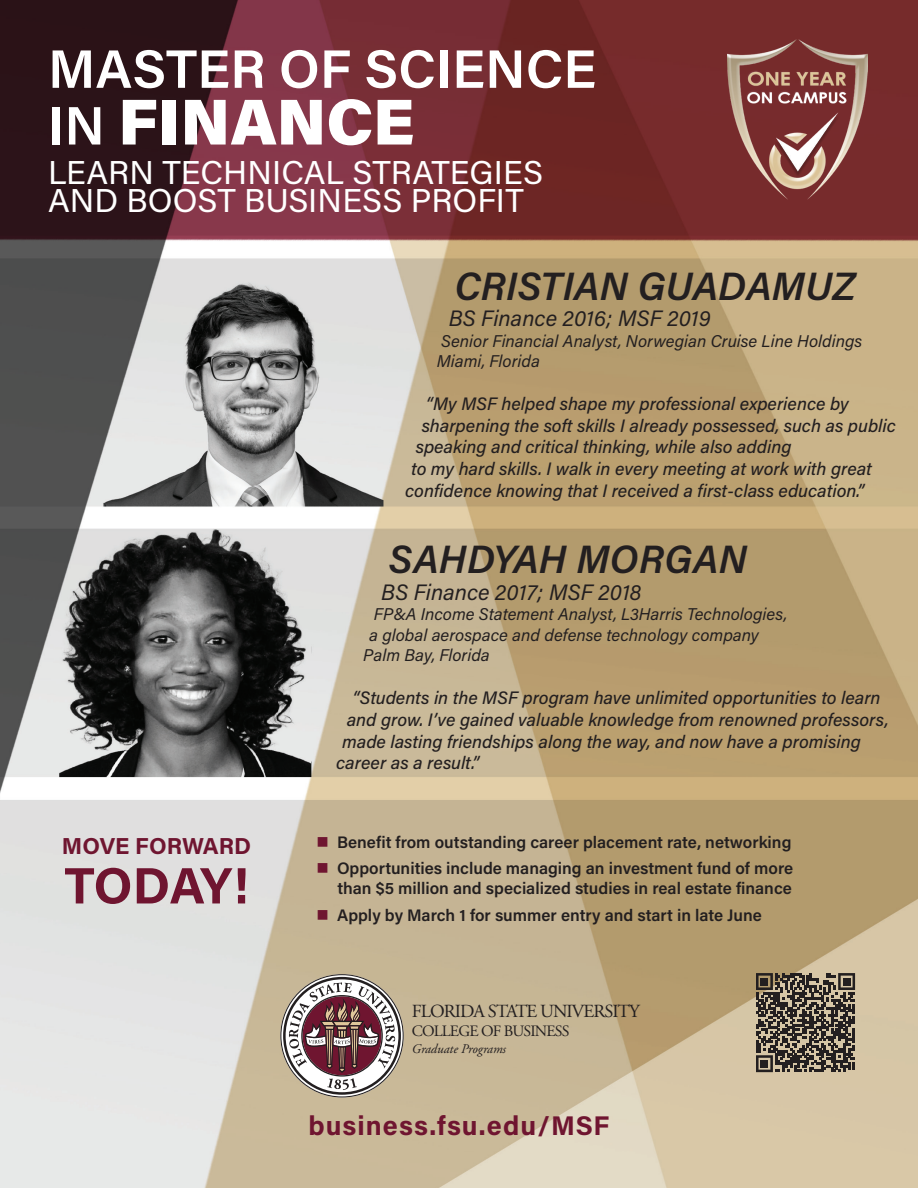
<style>
.page{position:relative;width:918px;height:1188px;background:#fff}
.page>*{position:absolute;margin:0;border:0;box-sizing:border-box;transform-origin:0 0}
.t1{font:900 64.8px "Acumin Pro";color:#fff}
.t2{font:600 54px "Acumin Pro";color:#fff}
.t3{font:700 51.15px "Acumin Pro";letter-spacing:-.015em;color:#6f1530}
.t4{font:italic 600 39.45px "Acumin Pro";letter-spacing:.005em;color:#231f20}
.t5{font:33px/28.5px "Acumin Pro";color:#fff}
.t6{font:700 27px "Acumin Pro";letter-spacing:.04em;color:#6f1530}
.t7{font:700 23.1px "Acumin Pro";color:#6f1530}
.t8{font:italic 22.2px "Acumin Pro";letter-spacing:.005em;color:#231f20}
.t9{font:18.45px "Adobe Garamond Pro";letter-spacing:-.05em;color:#231f20}
.t10{font:italic 500 18px "Acumin Pro";color:#231f20}
.t11{font:italic 16.95px/20.4px "Acumin Pro";color:#231f20}
.t12{font:600 16.65px/20px "Acumin Pro";color:#231f20;text-align:right}
.t13{font:15.9px "Adobe Garamond Pro";letter-spacing:-.05em;color:#231f20}
.t14{font:italic 13.2px "Adobe Garamond Pro";color:#231f20}
.s1{font-weight:600;font-size:54px}
.s2{color:#6f1530}
</style>
<div class="page">
<img style="left:0;top:0;width:918px;height:1188px">
<img style="left:728px;top:40px;width:139px;height:159px">
<svg style="left:280px;top:974px;width:124px;height:123px"></svg>
<svg style="left:756px;top:973px;width:99px;height:99px;background:#685f53"></svg>
<div style="left:761px;top:978px;width:7px;height:7px;background:#231f20"></div>
<div style="left:843px;top:978px;width:7px;height:7px;background:#231f20"></div>
<div style="left:761px;top:1060px;width:7px;height:7px;background:#231f20"></div>
<h2 class="t2" style="left:48px;top:31px;width:550px">MASTER OF SCIENCE</h2>
<h1 class="t1" style="left:48px;top:76px;width:368px"><span class="s1">IN</span> FINANCE</h1>
<h3 class="t5" style="left:48px;top:156px;width:497px">LEARN TECHNICAL STRATEGIES<br>AND BOOST BUSINESS PROFIT</h3>
<h3 class="t4" style="left:455px;top:258px;width:402px">CRISTIAN GUADAMUZ</h3>
<p class="t8" style="left:449px;top:303px;width:263px">BS Finance 2016; MSF 2019</p>
<p class="t11" style="left:437px;top:330px;width:427px">Senior Financial Analyst, Norwegian Cruise Line Holdings<br>Miami, Florida</p>
<p class="t10" style="left:426px;top:391px;width:424px">“My MSF helped shape my professional experience by</p>
<p class="t10" style="left:422px;top:413px;width:476px">sharpening the soft skills I already possessed, such as public</p>
<p class="t10" style="left:416px;top:435px;width:377px">speaking and critical thinking, while also adding</p>
<p class="t10" style="left:411px;top:456px;width:462px">to my hard skills. I walk in every meeting at work with great</p>
<p class="t10" style="left:405px;top:478px;width:461px">confidence knowing that I received a first-class education.”</p>
<p class="t7" style="left:62px;top:830px;width:191px">MOVE FORWARD</p>
<h3 class="t3" style="left:64px;top:850px;width:186px">TODAY!</h3>
<h3 class="t4" style="left:389px;top:532px;width:360px">SAHDYAH MORGAN</h3>
<p class="t8" style="left:381px;top:577px;width:262px">BS Finance 2017; MSF 2018</p>
<p class="t11" style="left:374px;top:604px;width:415px">FP&amp;A Income Statement Analyst, L3Harris Technologies,</p>
<p class="t11" style="left:369px;top:624px;width:391px">a global aerospace and defense technology company</p>
<p class="t11" style="left:363px;top:644px;width:128px">Palm Bay, Florida</p>
<p class="t10" style="left:353px;top:686px;width:529px">“Students in the MSF program have unlimited opportunities to learn</p>
<p class="t10" style="left:347px;top:707px;width:543px">and grow. I’ve gained valuable knowledge from renowned professors,</p>
<p class="t10" style="left:342px;top:729px;width:520px">made lasting friendships along the way, and now have a promising</p>
<p class="t10" style="left:336px;top:750px;width:145px">career as a result.”</p>
<p class="t12" style="left:316px;top:831px;width:477px"><span class="s2">■</span> Benefit from outstanding career placement rate, networking</p>
<p class="t12" style="left:316px;top:858px;width:478px"><span class="s2">■</span> Opportunities include managing an investment fund of more than $5 million and specialized studies in real estate finance</p>
<p class="t12" style="left:316px;top:905px;width:447px"><span class="s2">■</span> Apply by March 1 for summer entry and start in late June</p>
<p class="t9" style="left:412px;top:1000px;width:229px">FLORIDA STATE UNIVERSITY</p>
<p class="t13" style="left:412px;top:1021px;width:159px">COLLEGE OF BUSINESS</p>
<p class="t14" style="left:412px;top:1041px;width:96px">Graduate Programs</p>
<h3 class="t6" style="left:308px;top:1107px;width:303px">business.fsu.edu/MSF</h3>
</div>
